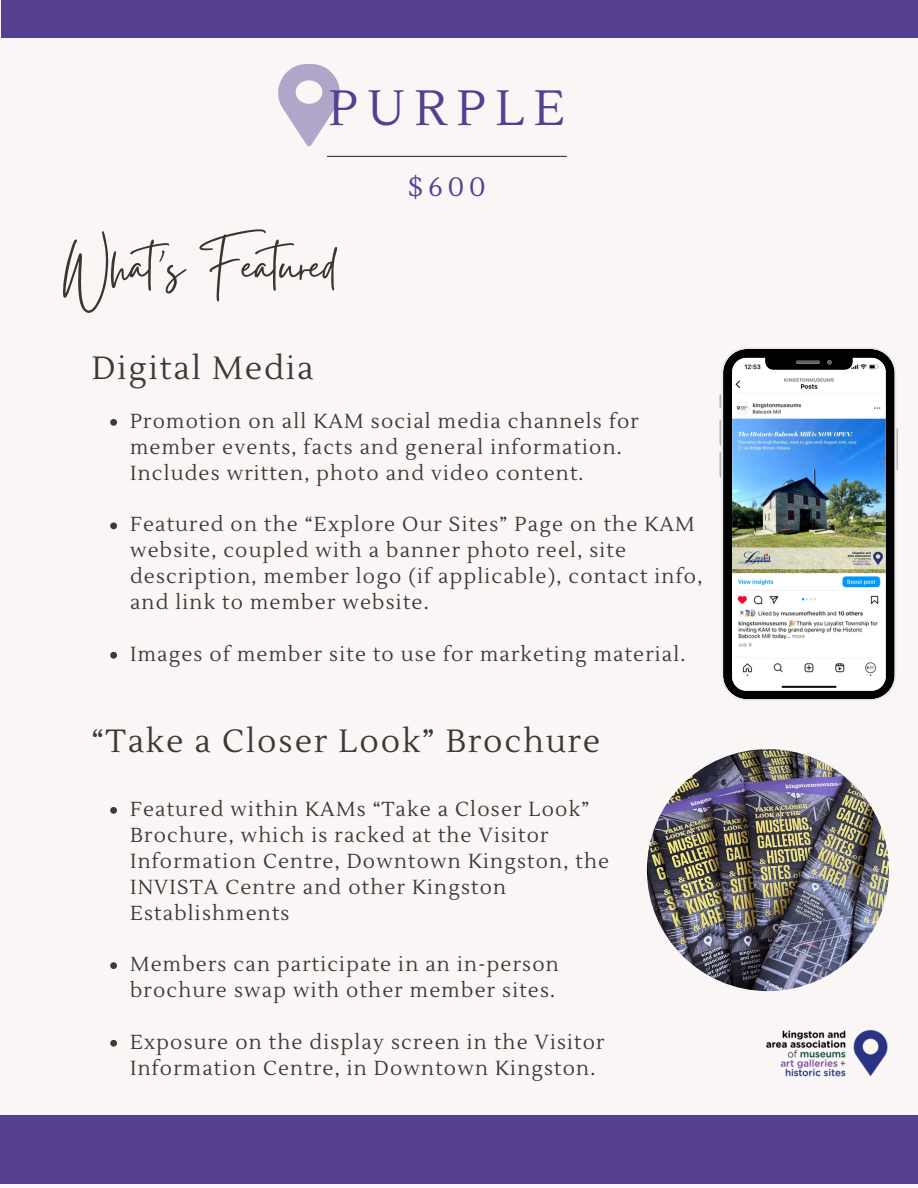
<style>
.page{position:relative;width:918px;height:1188px;background:#faf6f5}
.page>*{position:absolute;margin:0;border:0;box-sizing:border-box;transform-origin:0 0}
.t1{font:60.45px "Gistesy";color:#3c3333}
.t2{font:49.5px "Lustria";letter-spacing:.185em;color:#553f91}
.t3{font:32.1px "Lustria";letter-spacing:.06em;color:#403737}
.t4{font:26.55px "Lustria";color:#553f91}
.t5{font:20.25px/25.8px "Lustria";letter-spacing:.06em;color:#403737}
</style>
<div class="page">
<div style="left:1px;top:0;width:917px;height:38px;background:#553f91"></div>
<hr style="left:327px;top:156px;width:240px;height:1px;background:#3b3a3a">
<div style="left:0;top:1115px;width:918px;height:69px;background:#553f91"></div>
<img style="left:766px;top:1029px;width:122px;height:48px">
<svg style="left:110px;top:419px;width:7px;height:7px"></svg>
<svg style="left:110px;top:522px;width:7px;height:7px"></svg>
<svg style="left:110px;top:652px;width:7px;height:7px"></svg>
<svg style="left:278px;top:64px;width:62px;height:83px"></svg>
<svg style="left:110px;top:807px;width:7px;height:7px"></svg>
<svg style="left:110px;top:962px;width:7px;height:7px"></svg>
<svg style="left:110px;top:1040px;width:7px;height:7px"></svg>
<img style="left:647px;top:749px;width:242px;height:242px;border-radius:50%">
<svg style="left:719px;top:394px;width:2px;height:15px"></svg>
<svg style="left:719px;top:419px;width:2px;height:59px"></svg>
<svg style="left:896px;top:428px;width:2px;height:42px"></svg>
<img style="left:721px;top:347px;width:175px;height:354px">
<p class="t2" style="left:328px;top:77px;width:238px">PURPLE</p>
<p class="t1" style="left:64px;top:224px;width:274px">What’s Featured</p>
<p class="t4" style="left:408px;top:171px;width:79px">$600</p>
<p class="t3" style="left:92px;top:349px;width:223px">Digital Media</p>
<p class="t5" style="left:130px;top:409px;width:510px">Promotion on all KAM social media channels for member events, facts and general information.<br>Includes written, photo and video content.</p>
<p class="t5" style="left:130px;top:512px;width:574px">Featured on the “Explore Our Sites” Page on the KAM website, coupled with a banner photo reel, site description, member logo (if applicable), contact info, and link to member website.</p>
<p class="t5" style="left:130px;top:642px;width:557px">Images of member site to use for marketing material.</p>
<p class="t3" style="left:91px;top:721px;width:510px">“Take a Closer Look” Brochure</p>
<p class="t5" style="left:130px;top:797px;width:481px">Featured within KAMs “Take a Closer Look” Brochure, which is racked at the Visitor Information Centre, Downtown Kingston, the INVISTA Centre and other Kingston Establishments</p>
<p class="t5" style="left:130px;top:952px;width:430px">Members can participate in an in-person brochure swap with other member sites.</p>
<p class="t5" style="left:130px;top:1030px;width:476px">Exposure on the display screen in the Visitor<br>Information Centre, in Downtown Kingston.</p>
</div>
